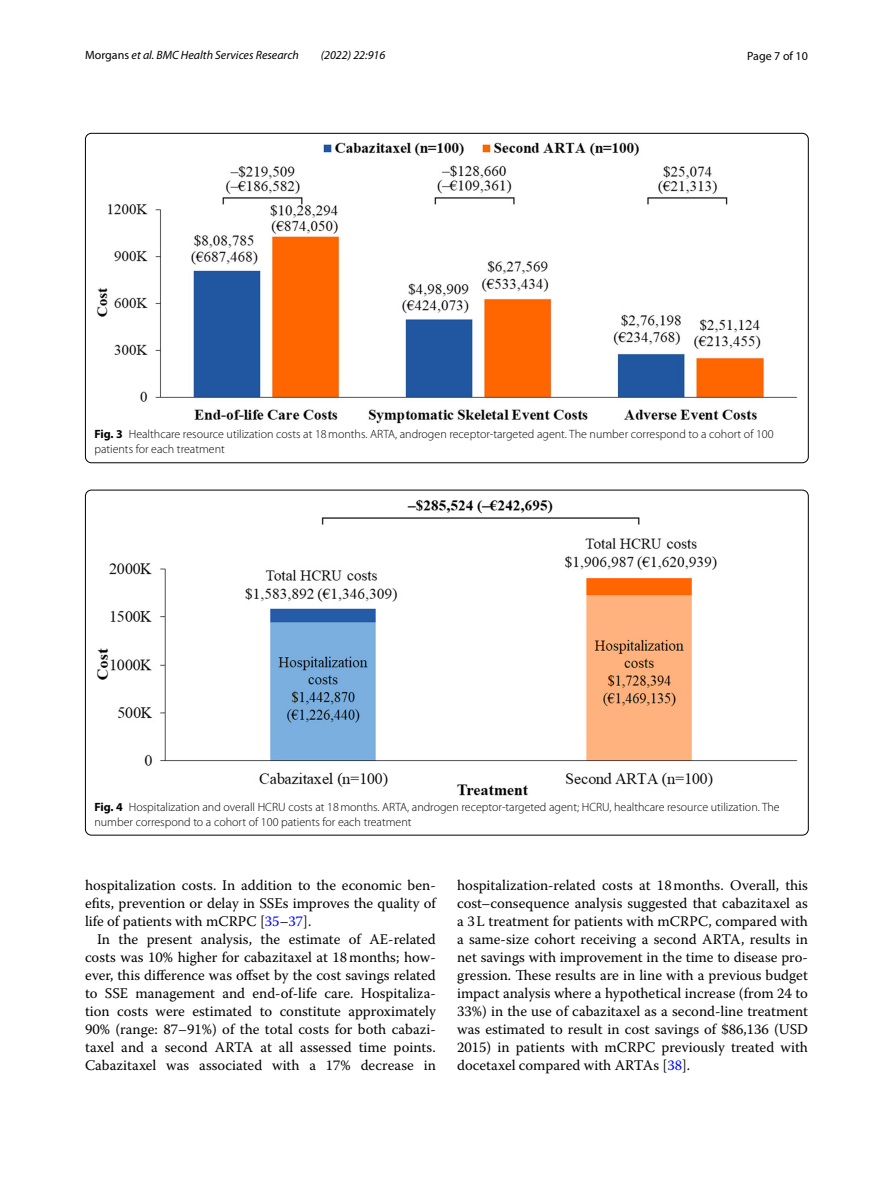
<style>
.page{position:relative;width:893px;height:1187px;background:#fff}
.page>*{position:absolute;margin:0;border:0;box-sizing:border-box;transform-origin:0 0}
.t1{font:14.7px/18px "Warnock Pro";color:#000;text-align:justify}
.t2{font:300 12px/15px "Myriad Pro";color:#000}
.t3{font:italic 12px "Myriad Pro";color:#000}
.t4{font:12px "Myriad Pro";color:#000}
.s1{font-style:normal}
.s2{font-weight:700}
.s3{color:#00f}
</style>
<div class="page">
<img style="left:97px;top:142px;width:700px;height:281px">
<img style="left:97px;top:499px;width:700px;height:296px">
<p class="t3" style="left:85px;top:48px;width:215px"><span class="s1">Morgans</span> et al. BMC Health Services Research</p>
<p class="t3" style="left:321px;top:48px;width:66px">(2022) 22:916</p>
<p class="t4" style="left:747px;top:48px;width:62px">Page 7 of 10</p>
<p class="t2" style="left:94px;top:427px;width:681px"><span class="s2">Fig. 3</span> Healthcare resource utilization costs at 18months. ARTA, androgen receptor-targeted agent. The number correspond to a cohort of 100 patients for each treatment</p>
<p class="t2" style="left:94px;top:799px;width:687px"><span class="s2">Fig. 4</span> Hospitalization and overall HCRU costs at 18months. ARTA, androgen receptor-targeted agent; HCRU, healthcare resource utilization. The number correspond to a cohort of 100 patients for each treatment</p>
<p class="t1" style="left:85px;top:875px;width:352px">hospitalization costs. In addition to the economic ben&shy;efits, prevention or delay in SSEs improves the quality of life of patients with mCRPC [<span class="s3">35</span>–<span class="s3">37</span>].</p>
<p class="t1" style="left:85px;top:929px;width:352px;text-indent:12px">In the present analysis, the estimate of AE-related costs was 10% higher for cabazitaxel at 18months; how&shy;ever, this difference was offset by the cost savings related to SSE management and end-of-life care. Hospitaliza&shy;tion costs were estimated to constitute approximately 90% (range: 87–91%) of the total costs for both cabazi&shy;taxel and a second ARTA at all assessed time points.<br>Cabazitaxel was associated with a 17% decrease in</p>
<p class="t1" style="left:457px;top:875px;width:352px">hospitalization-related costs at 18months. Overall, this cost–consequence analysis suggested that cabazitaxel as a 3L treatment for patients with mCRPC, compared with a same-size cohort receiving a second ARTA, results in net savings with improvement in the time to disease pro&shy;gression. These results are in line with a previous budget impact analysis where a hypothetical increase (from 24 to 33%) in the use of cabazitaxel as a second-line treatment was estimated to result in cost savings of $86,136 (USD 2015) in patients with mCRPC previously treated with docetaxel compared with ARTAs [<span class="s3">38</span>].</p>
</div>
